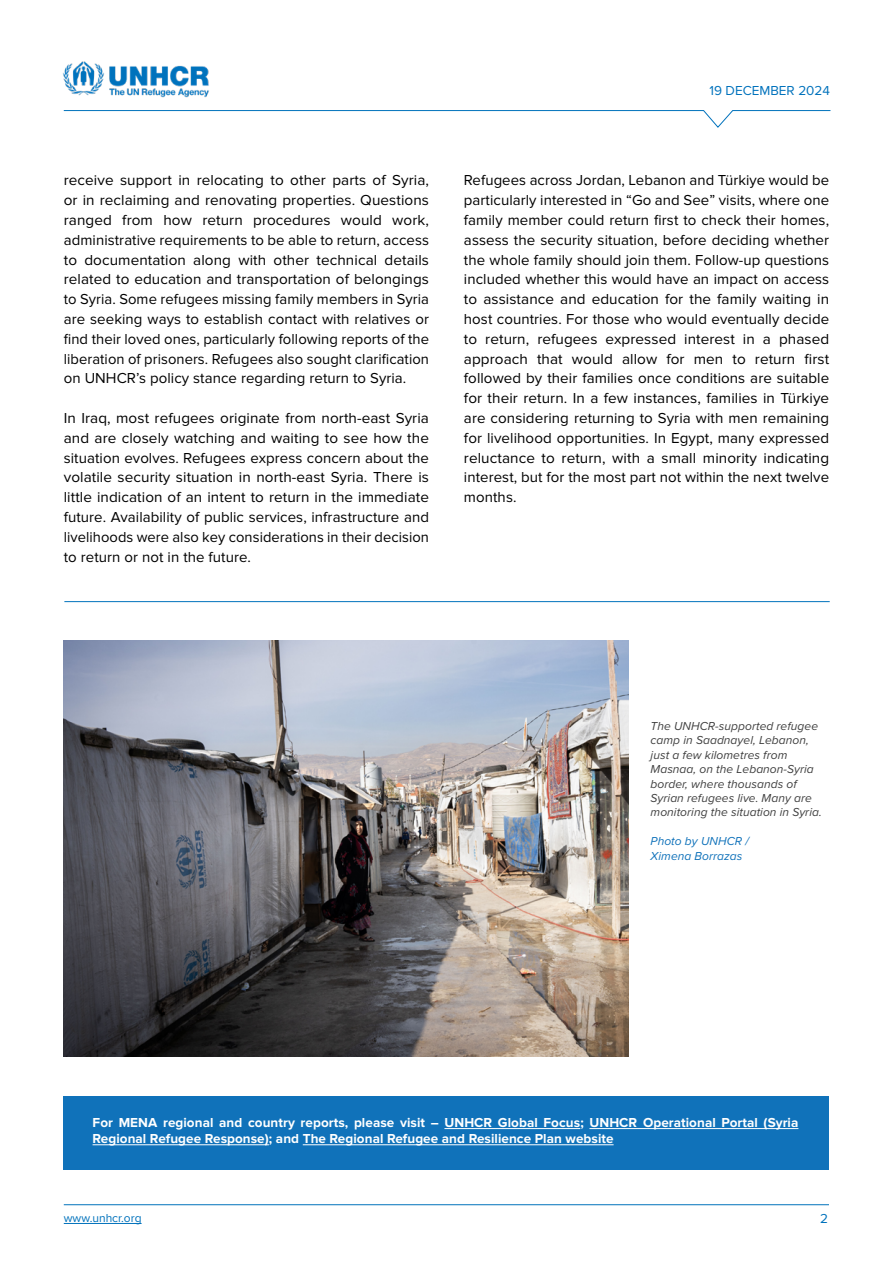
<style>
.page{position:relative;width:893px;height:1263px;background:#fff}
.page>*{position:absolute;margin:0;border:0;box-sizing:border-box;transform-origin:0 0}
.t1{font:15px/19.8px "Proxima Nova";letter-spacing:.005em;color:#000;text-align:justify}
.t2{font:700 13.5px/16.2px "Proxima Nova";letter-spacing:.005em;color:#fff}
.t3{font:13.5px "Proxima Nova";color:#0072bc}
.t4{font:italic 12px/14.4px "Proxima Nova";letter-spacing:.005em;color:#404040}
.t5{font:italic 12px/14.4px "Proxima Nova";letter-spacing:.005em;color:#1072ba}
.t6{font:12px "Proxima Nova";color:#0072bc}
</style>
<div class="page">
<svg style="left:227px;top:110px;width:604px;height:18px"></svg>
<hr style="left:64px;top:1204px;width:765px;height:1px;background:#0072bc">
<hr style="left:64px;top:1223px;width:78px;height:1px;background:#0072bc">
<img style="left:63px;top:61px;width:164px;height:51px">
<div style="left:64px;top:1096px;width:765px;height:73px;background:#1072ba"></div>
<hr style="left:64px;top:601px;width:766px;height:1px;background:#0072bc">
<hr style="left:444px;top:1128px;width:136px;height:1px;background:#fff">
<hr style="left:589px;top:1128px;width:209px;height:1px;background:#fff">
<hr style="left:93px;top:1144px;width:176px;height:1px;background:#fff">
<hr style="left:303px;top:1144px;width:311px;height:1px;background:#fff">
<img style="left:64px;top:641px;width:564px;height:416px">
<p class="t1" style="left:64px;top:171px;width:367px">receive support in relocating to other parts of Syria, or in reclaiming and renovating properties. Questions ranged from how return procedures would work, administrative requirements to be able to return, access to documentation along with other technical details related to education and transportation of belongings to Syria. Some refugees missing family members in Syria are seeking ways to establish contact with relatives or find their loved ones, particularly following reports of the liberation of prisoners. Refugees also sought clarification on UNHCR’s policy stance regarding return to Syria.</p>
<p class="t1" style="left:64px;top:408px;width:367px">In Iraq, most refugees originate from north-east Syria and are closely watching and waiting to see how the situation evolves. Refugees express concern about the volatile security situation in north-east Syria. There is little indication of an intent to return in the immediate future. Availability of public services, infrastructure and livelihoods were also key considerations in their decision to return or not in the future.</p>
<p class="t3" style="left:710px;top:82px;width:122px">19 DECEMBER 2024</p>
<p class="t1" style="left:464px;top:171px;width:367px">Refugees across Jordan, Lebanon and Türkiye would be particularly interested in “Go and See” visits, where one family member could return first to check their homes, assess the security situation, before deciding whether the whole family should join them. Follow-up questions included whether this would have an impact on access to assistance and education for the family waiting in host countries. For those who would eventually decide to return, refugees expressed interest in a phased approach that would allow for men to return first followed by their families once conditions are suitable for their return. In a few instances, families in Türkiye are considering returning to Syria with men remaining for livelihood opportunities. In Egypt, many expressed reluctance to return, with a small minority indicating interest, but for the most part not within the next twelve months.</p>
<p class="t4" style="left:651px;top:718px;width:173px">The UNHCR-supported refugee camp in Saadnayel, Lebanon, just a few kilometres from<br>Masnaa, on the Lebanon-Syria border, where thousands of<br>Syrian refugees live. Many are monitoring the situation in Syria.</p>
<p class="t5" style="left:651px;top:833px;width:100px">Photo by UNHCR /<br>Ximena Borrazas</p>
<p class="t2" style="left:93px;top:1114px;width:707px">For MENA regional and country reports, please visit – UNHCR Global Focus; UNHCR Operational Portal (Syria<br>Regional Refugee Response); and The Regional Refugee and Resilience Plan website</p>
<p class="t6" style="left:64px;top:1211px;width:79px">www.unhcr.org</p>
<p class="t3" style="left:820px;top:1211px;width:9px">2</p>
</div>
